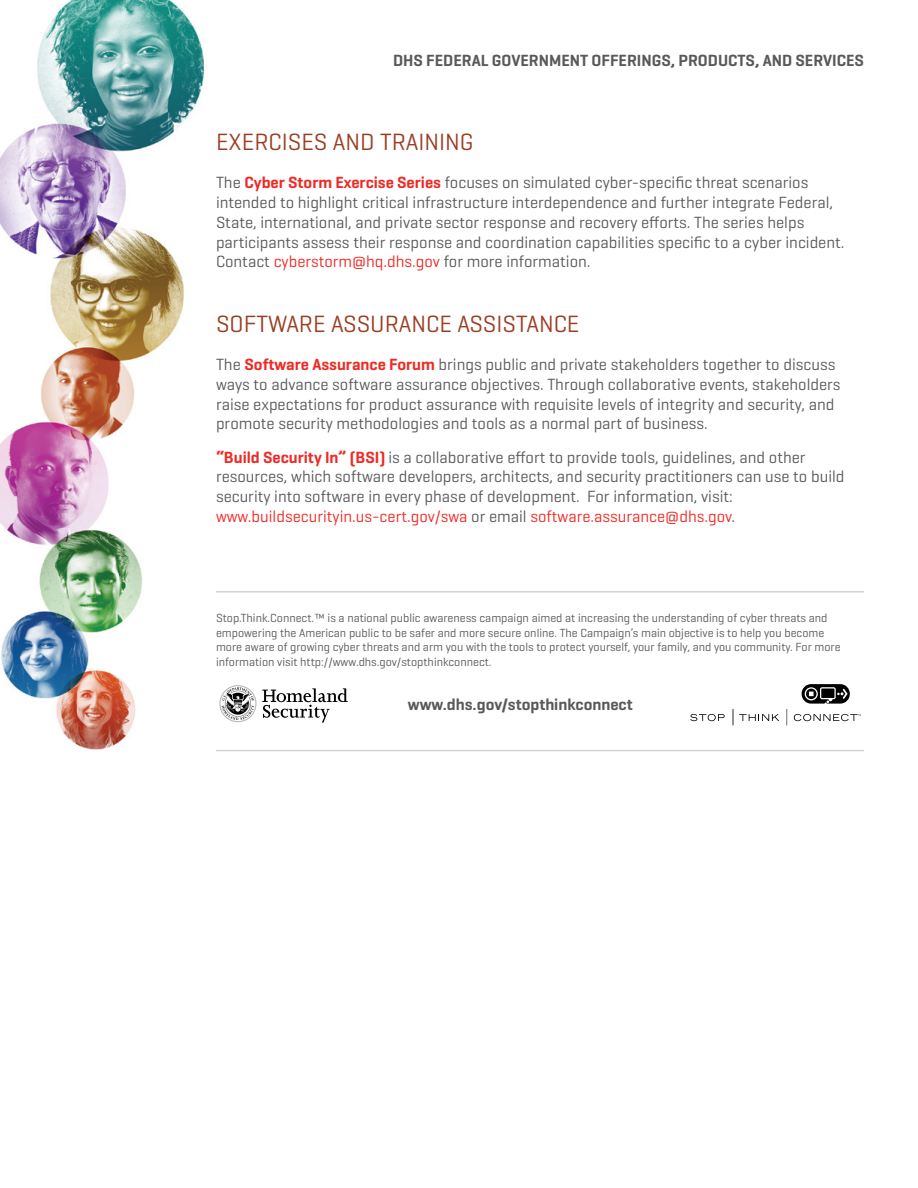
<style>
.page{position:relative;width:918px;height:1188px;background:#fff}
.page>*{position:absolute;margin:0;border:0;box-sizing:border-box;transform-origin:0 0}
.t1{font:24px "Geogrotesque";color:#9b3e21}
.t2{font:16.5px/19.8px "Geogrotesque";color:#58595b}
.t3{font:600 16.5px "Geogrotesque";color:#58595b}
.t4{font:12px/14.4px "Geogrotesque";color:#58595b}
.s1{font-weight:600;color:#ee2a24}
.s2{color:#ee2a24}
</style>
<div class="page">
<img style="left:0;top:0;width:204px;height:750px">
<svg style="left:219px;top:685px;width:129px;height:38px"></svg>
<svg style="left:802px;top:684px;width:48px;height:20px"></svg>
<svg style="left:690px;top:714px;width:35px;height:7px"></svg>
<svg style="left:733px;top:709px;width:46px;height:16px"></svg>
<svg style="left:786px;top:709px;width:1px;height:16px"></svg>
<svg style="left:794px;top:714px;width:67px;height:7px"></svg>
<hr style="left:216px;top:750px;width:648px;height:1px;background:#d1d3d4">
<hr style="left:216px;top:591px;width:648px;height:1px;background:#d1d3d4">
<p class="t3" style="left:393px;top:50px;width:472px">DHS FEDERAL GOVERNMENT OFFERINGS, PRODUCTS, AND SERVICES</p>
<h1 class="t1" style="left:216px;top:127px;width:259px">EXERCISES AND TRAINING</h1>
<p class="t2" style="left:216px;top:172px;width:630px">The <span class="s1">Cyber Storm Exercise Series</span> focuses on simulated cyber-specific threat scenarios intended to highlight critical infrastructure interdependence and further integrate Federal, State, international, and private sector response and recovery efforts. The series helps participants assess their response and coordination capabilities specific to a cyber incident.<br>Contact <span class="s2">cyberstorm@hq.dhs.gov</span> for more information.</p>
<h1 class="t1" style="left:216px;top:309px;width:365px">SOFTWARE ASSURANCE ASSISTANCE</h1>
<p class="t2" style="left:216px;top:354px;width:626px">The <span class="s1">Software Assurance Forum</span> brings public and private stakeholders together to discuss ways to advance software assurance objectives. Through collaborative events, stakeholders raise expectations for product assurance with requisite levels of integrity and security, and promote security methodologies and tools as a normal part of business.</p>
<p class="t2" style="left:216px;top:447px;width:630px"><span class="s1">“Build Security In” (BSI)</span> is a collaborative effort to provide tools, guidelines, and other resources, which software developers, architects, and security practitioners can use to build security into software in every phase of development. For information, visit: <span class="s2">www.buildsecurityin.us-cert.gov/swa</span> or email <span class="s2">software.assurance@dhs.gov</span>.</p>
<p class="t4" style="left:216px;top:611px;width:626px">Stop.Think.Connect.™ is a national public awareness campaign aimed at increasing the understanding of cyber threats and empowering the American public to be safer and more secure online. The Campaign’s main objective is to help you become more aware of growing cyber threats and arm you with the tools to protect yourself, your family, and you community. For more information visit http://www.dhs.gov/stopthinkconnect.</p>
<p class="t3" style="left:408px;top:694px;width:226px">www.dhs.gov/stopthinkconnect</p>
</div>
